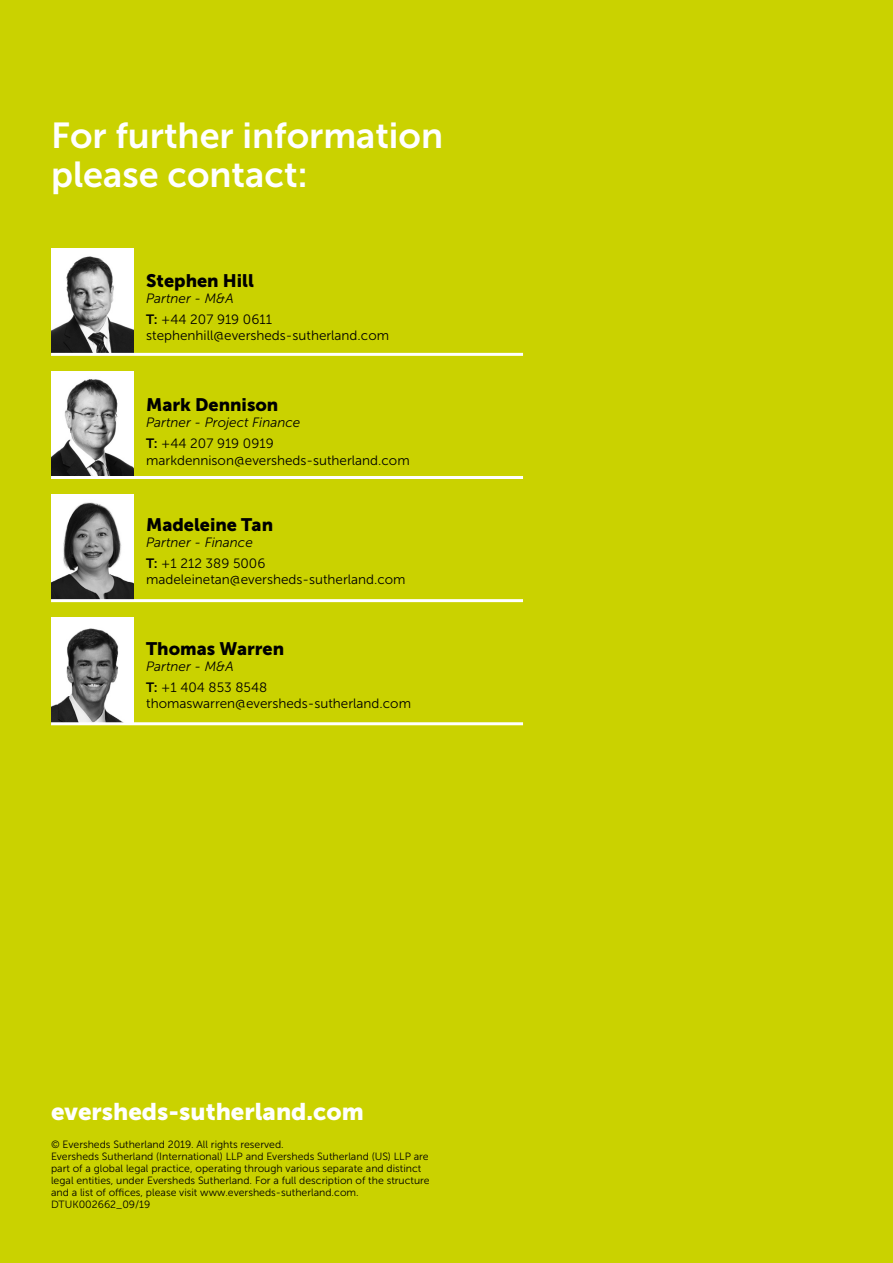
<style>
.page{position:relative;width:893px;height:1263px;background:#cad200}
.page>*{position:absolute;margin:0;border:0;box-sizing:border-box;transform-origin:0 0}
.t1{font:36px/39px "Museo Sans 700";color:#fff}
.t2{font:24px "Museo Sans 900";color:#fff}
.t3{font:18px "Museo Sans 900";color:#000}
.t4{font:13.5px/20.7px "Museo Sans 300";color:#000}
.t5{font:italic 13.5px/20.7px "Museo Sans 300";color:#000}
.t6{font:10.5px/12px "Museo Sans 300";color:#000}
.s1{font-style:italic}
.s2{font-family:"Museo Sans 700"}
.s3{font-family:"Museo Sans 700";font-style:normal}
.s4{font-style:normal}
</style>
<div class="page">
<img style="left:51px;top:248px;width:82px;height:105px">
<hr style="left:51px;top:353px;width:472px;height:3px;background:#fff">
<img style="left:51px;top:374px;width:82px;height:102px">
<hr style="left:51px;top:476px;width:472px;height:3px;background:#fff">
<div style="left:51px;top:495px;width:82px;height:106px;background:#fff"></div>
<img style="left:51px;top:502px;width:82px;height:97px">
<hr style="left:51px;top:599px;width:472px;height:3px;background:#fff">
<img style="left:51px;top:618px;width:82px;height:104px">
<hr style="left:51px;top:722px;width:472px;height:3px;background:#fff">
<h1 class="t1" style="left:51px;top:116px;width:394px">For further information please contact:</h1>
<h3 class="t3" style="left:146px;top:270px;width:109px">Stephen Hill</h3>
<p class="t4" style="left:146px;top:288px;width:127px"><span class="s1">Partner - M&amp;A<br></span><span class="s2">T:</span> +44 207 919 0611</p>
<p class="t4" style="left:146px;top:326px;width:244px">stephenhill@eversheds-sutherland.com</p>
<h3 class="t3" style="left:146px;top:394px;width:134px">Mark Dennison</h3>
<p class="t5" style="left:146px;top:412px;width:156px">Partner - Project Finance<br><span class="s3">T:</span> <span class="s4">+44 207 919 0919</span></p>
<p class="t4" style="left:146px;top:450px;width:265px">markdennison@eversheds-sutherland.com</p>
<h3 class="t3" style="left:146px;top:514px;width:128px">Madeleine Tan</h3>
<p class="t5" style="left:146px;top:532px;width:121px">Partner - Finance<br><span class="s3">T:</span> <span class="s4">+1 212 389 5006</span></p>
<p class="t4" style="left:146px;top:569px;width:261px">madeleinetan@eversheds-sutherland.com</p>
<h3 class="t3" style="left:146px;top:638px;width:140px">Thomas Warren</h3>
<p class="t4" style="left:146px;top:656px;width:123px"><span class="s1">Partner - M&amp;A<br></span><span class="s2">T:</span> +1 404 853 8548</p>
<p class="t4" style="left:146px;top:693px;width:266px">thomaswarren@eversheds-sutherland.com</p>
<h2 class="t2" style="left:51px;top:1098px;width:314px">eversheds-sutherland.com</h2>
<p class="t6" style="left:51px;top:1138px;width:380px">© Eversheds Sutherland 2019. All rights reserved.<br>Eversheds Sutherland (International) LLP and Eversheds Sutherland (US) LLP are part of a global legal practice, operating through various separate and distinct legal entities, under Eversheds Sutherland. For a full description of the structure and a list of offices, please visit www.eversheds-sutherland.com.<br>DTUK002662_09/19</p>
</div>
